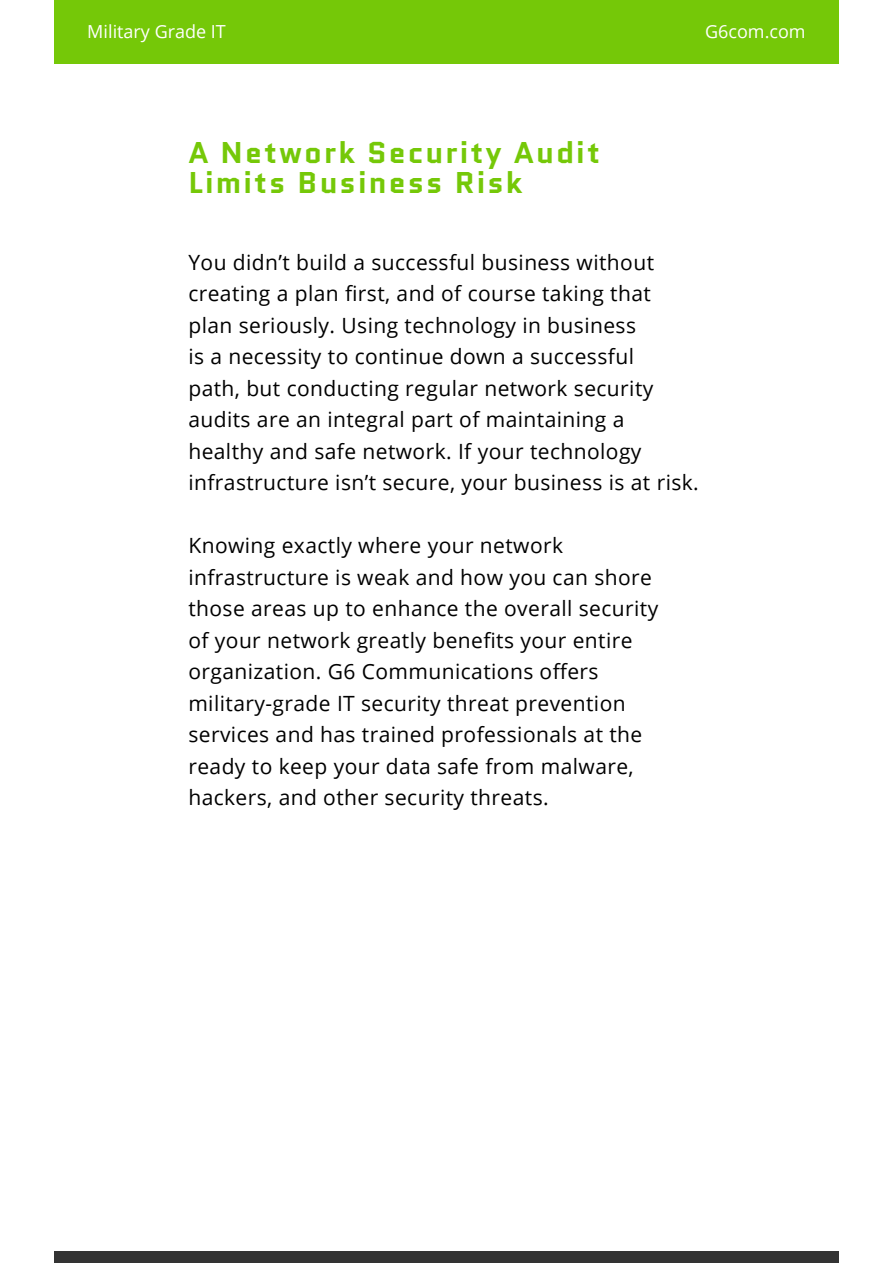
<style>
.page{position:relative;width:893px;height:1263px;background:#fff}
.page>*{position:absolute;margin:0;border:0;box-sizing:border-box;transform-origin:0 0}
.t1{font:700 30px/30px "Quantico";letter-spacing:.07em;color:#75c808}
.t2{font:21px/31.5px "Open Sans";letter-spacing:.02em;color:#000}
.t3{font:18px "Open Sans";color:#fff}
</style>
<div class="page">
<div style="left:54px;top:0;width:785px;height:64px;background:#75c808"></div>
<div style="left:54px;top:1251px;width:785px;height:12px;background:#333"></div>
<p class="t3" style="left:87px;top:19px;width:140px">Military Grade IT</p>
<p class="t3" style="left:705px;top:19px;width:102px">G6com.com</p>
<h1 class="t1" style="left:188px;top:138px;width:413px">A Network Security Audit<br>Limits Business Risk</h1>
<p class="t2" style="left:188px;top:246px;width:512px">You didn’t build a successful business without creating a plan first, and of course taking that plan seriously. Using technology in business<br>is a necessity to continue down a successful<br>path, but conducting regular network security audits are an integral part of maintaining a healthy and safe network. If your technology infrastructure isn’t secure, your business is at risk.</p>
<p class="t2" style="left:188px;top:529px;width:471px">Knowing exactly where your network infrastructure is weak and how you can shore those areas up to enhance the overall security of your network greatly benefits your entire organization. G6 Communications offers military-grade IT security threat prevention services and has trained professionals at the ready to keep your data safe from malware, hackers, and other security threats.</p>
</div>
